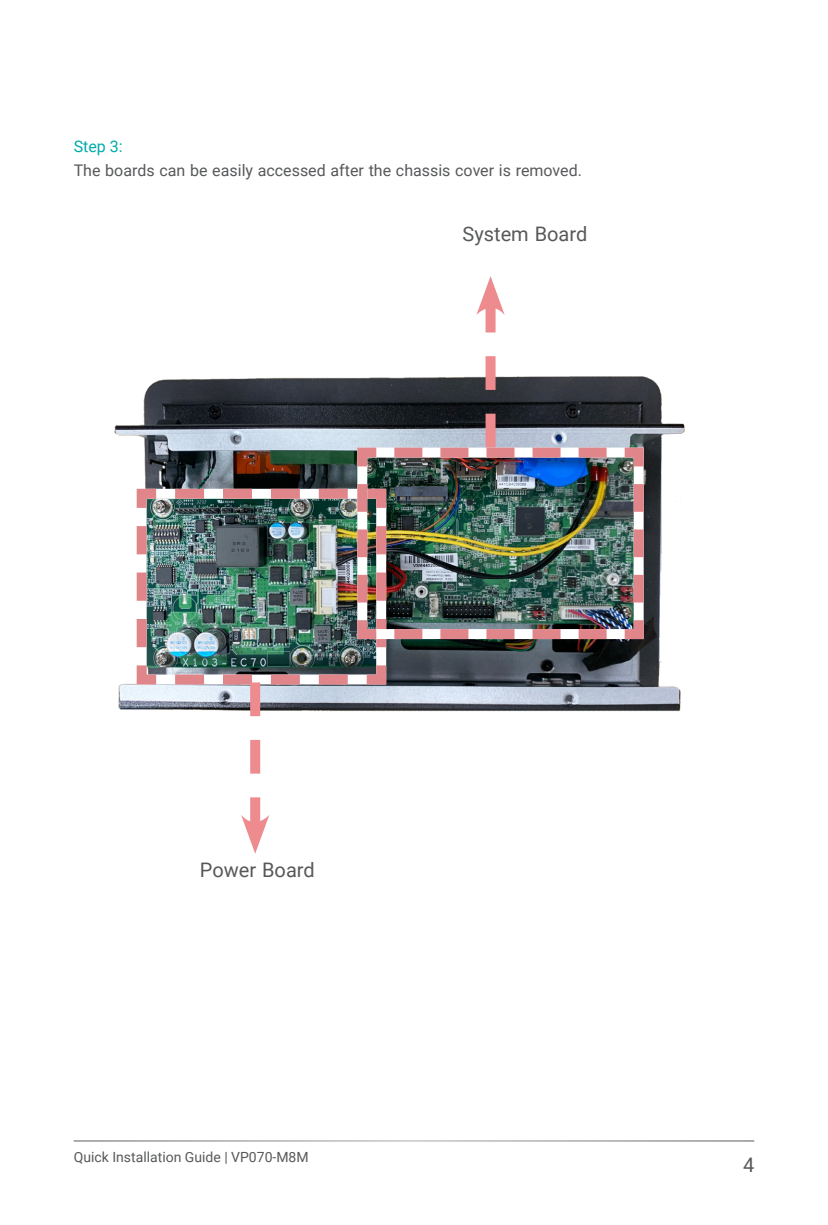
<style>
.page{position:relative;width:828px;height:1225px;background:#fff}
.page>*{position:absolute;margin:0;border:0;box-sizing:border-box;transform-origin:0 0}
.Body_Text{font:20px "Roboto";color:#57585a}
.Body_Text-2{font:16px "Roboto";color:#57585a}
.t1{font:16px "Roboto";color:#00aaad}
.t2{font:14px "Roboto";color:#57585a}
</style>
<div class="page">
<img style="left:114px;top:376px;width:571px;height:335px">
<img style="left:132px;top:484px;width:259px;height:205px">
<img style="left:352px;top:442px;width:296px;height:202px">
<svg style="left:385px;top:276px;width:221px;height:181px"></svg>
<svg style="left:175px;top:674px;width:182px;height:179px"></svg>
<hr style="left:74px;top:1140px;width:680px;height:1px;background:#57585a">
<p class="t1" style="left:74px;top:135px;width:51px">Step 3:</p>
<p class="Body_Text-2" style="left:74px;top:159px;width:510px">The boards can be easily accessed after the chassis cover is removed.</p>
<p class="Body_Text" style="left:462px;top:220px;width:126px">System Board</p>
<p class="Body_Text" style="left:200px;top:855px;width:116px">Power Board</p>
<p class="t2" style="left:74px;top:1147px;width:236px">Quick Installation Guide | VP070-M8M</p>
<p class="Body_Text" style="left:743px;top:1150px;width:13px">4</p>
</div>
